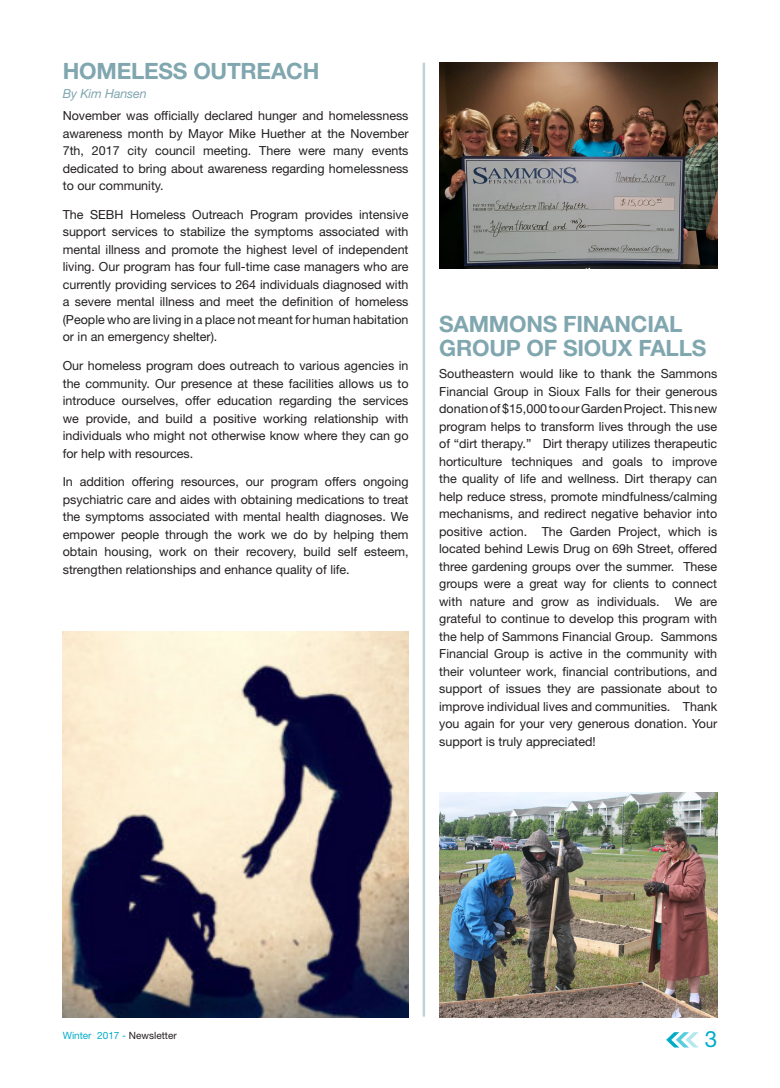
<style>
.page{position:relative;width:780px;height:1088px;background:#fff}
.page>*{position:absolute;margin:0;border:0;box-sizing:border-box;transform-origin:0 0}
._02_Article_Title{font:700 22.5px/23.8px "Helvetica Neue LT Std";letter-spacing:-.01em;color:#80a6af}
.t1{font:22.5px "Helvetica Neue LT Std";color:#00acc8}
._05_body_text{font:12.5px/17.5px "Helvetica Neue LT Std";color:#231f20;text-align:justify}
._02_Article_Title-2{font:italic 12.5px "Helvetica Neue LT Std";letter-spacing:-.01em;color:#80a6af}
.t2{font:10px "Helvetica Neue LT Std";color:#00acc8}
.s1{color:#231f20}
</style>
<div class="page">
<svg style="left:666px;top:1032px;width:32px;height:15px"></svg>
<hr style="left:422px;top:63px;width:3px;height:953px;background:#c0d2d7">
<img style="left:63px;top:631px;width:345px;height:386px">
<img style="left:439px;top:63px;width:278px;height:206px">
<img style="left:439px;top:793px;width:278px;height:224px">
<p class="_02_Article_Title" style="left:63px;top:58px;width:258px">HOMELESS OUTREACH</p>
<p class="_02_Article_Title-2" style="left:63px;top:86px;width:85px">By Kim Hansen</p>
<p class="_05_body_text" style="left:63px;top:107px;width:347px">November was officially declared hunger and homelessness awareness month by Mayor Mike Huether at the November 7th, 2017 city council meeting. There were many events dedicated to bring about awareness regarding homelessness to our community.</p>
<p class="_05_body_text" style="left:63px;top:205px;width:347px">The SEBH Homeless Outreach Program provides intensive support services to stabilize the symptoms associated with mental illness and promote the highest level of independent living. Our program has four full-time case managers who are currently providing services to 264 individuals diagnosed with a severe mental illness and meet the definition of homeless (People who are living in a place not meant for human habitation or in an emergency shelter).</p>
<p class="_05_body_text" style="left:63px;top:357px;width:347px">Our homeless program does outreach to various agencies in the community. Our presence at these facilities allows us to introduce ourselves, offer education regarding the services we provide, and build a positive working relationship with individuals who might not otherwise know where they can go for help with resources.</p>
<p class="_05_body_text" style="left:63px;top:473px;width:347px">In addition offering resources, our program offers ongoing psychiatric care and aides with obtaining medications to treat the symptoms associated with mental health diagnoses. We empower people through the work we do by helping them obtain housing, work on their recovery, build self esteem, strengthen relationships and enhance quality of life.</p>
<p class="_02_Article_Title" style="left:439px;top:312px;width:269px">SAMMONS FINANCIAL<br>GROUP OF SIOUX FALLS</p>
<p class="_05_body_text" style="left:439px;top:365px;width:279px">Southeastern would like to thank the Sammons Financial Group in Sioux Falls for their generous donation of $15,000 to our Garden Project. This new program helps to transform lives through the use of “dirt therapy.” Dirt therapy utilizes therapeutic horticulture techniques and goals to improve the quality of life and wellness. Dirt therapy can help reduce stress, promote mindfulness/calming mechanisms, and redirect negative behavior into positive action. The Garden Project, which is located behind Lewis Drug on 69h Street, offered three gardening groups over the summer. These groups were a great way for clients to connect with nature and grow as individuals. We are grateful to continue to develop this program with the help of Sammons Financial Group. Sammons Financial Group is active in the community with their volunteer work, financial contributions, and support of issues they are passionate about to improve individual lives and communities. Thank you again for your very generous donation. Your support is truly appreciated!</p>
<p class="t2" style="left:63px;top:1029px;width:115px">Winter 2017 - <span class="s1">Newsletter</span></p>
<h1 class="t1" style="left:704px;top:1026px;width:14px">3</h1>
</div>
